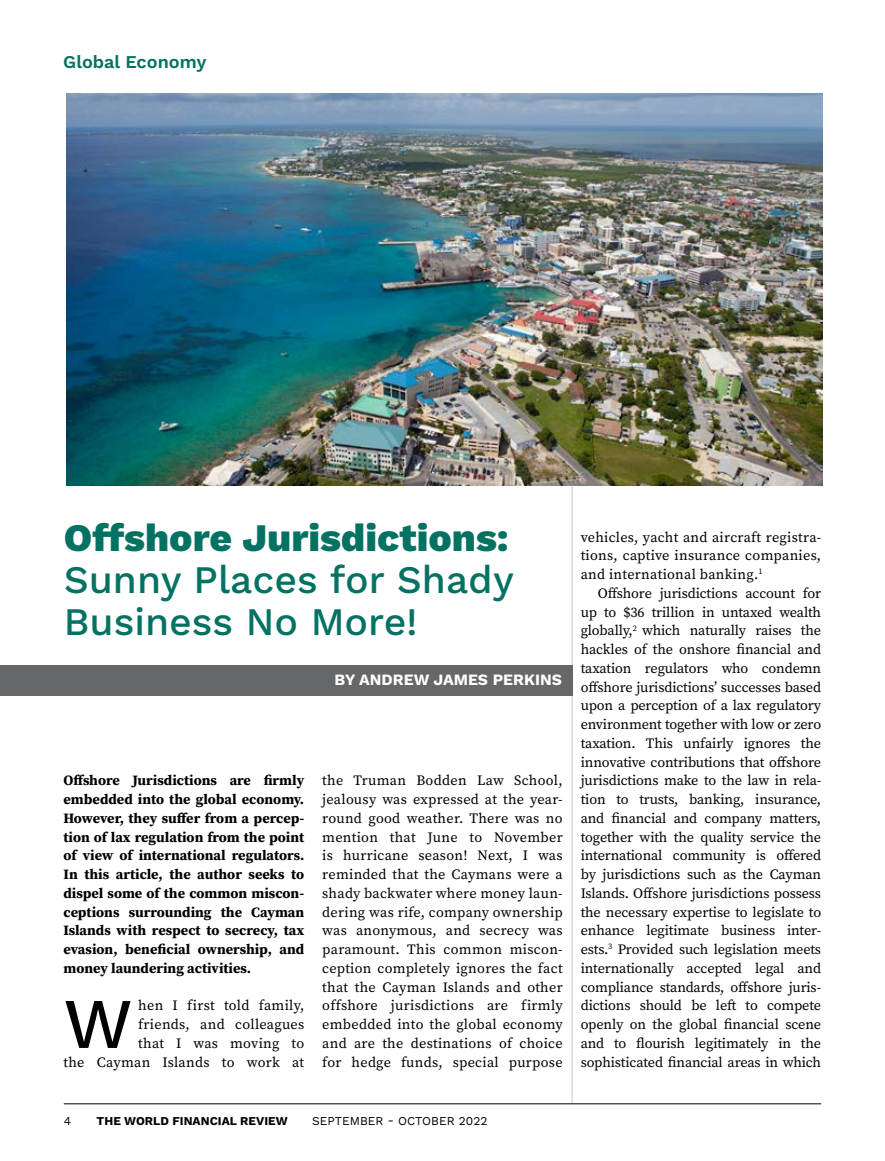
<style>
.page{position:relative;width:885px;height:1161px;background:#fff}
.page>*{position:absolute;margin:0;border:0;box-sizing:border-box;transform-origin:0 0}
.t1{font:500 71.1px "Work Sans";color:#000}
.t2{font:500 39px/42px "Work Sans";color:#047263}
.t3{font:800 39px "Work Sans";color:#047263}
.t4{font:600 18px "Work Sans";color:#047263}
.t5{font:700 15.75px "Work Sans";color:#fff}
.t6{font:14.25px/18.8px "Source Serif Pro";letter-spacing:.02em;color:#000;text-align:justify}
.t7{font:700 14.25px/18.8px "Source Serif Pro";color:#000;text-align:justify}
.t8{font:700 12px "Work Sans";color:#000}
.t9{font:12px "Work Sans";color:#000}
</style>
<div class="page">
<hr style="left:571px;top:485px;width:1px;height:619px;background:#c7c8c1">
<div style="left:0;top:665px;width:572px;height:31px;background:#666769"></div>
<img style="left:66px;top:94px;width:756px;height:391px">
<hr style="left:64px;top:1103px;width:757px;height:1px;background:#000">
<p class="t4" style="left:63px;top:51px;width:145px">Global Economy</p>
<h2 class="t3" style="left:64px;top:515px;width:446px">Offshore Jurisdictions:</h2>
<h2 class="t2" style="left:64px;top:560px;width:451px">Sunny Places for Shady<br>Business No More!</h2>
<p class="t5" style="left:334px;top:670px;width:229px">BY ANDREW JAMES PERKINS</p>
<p class="t7" style="left:63px;top:771px;width:242px">Offshore Jurisdictions are firmly embedded into the global economy.<br>However, they suffer from a percep&shy;tion of lax regulation from the point of view of international regulators.<br>In this article, the author seeks to dispel some of the common miscon&shy;ceptions surrounding the Cayman Islands with respect to secrecy, tax evasion, beneficial ownership, and money laundering activities.</p>
<h1 class="t1" style="left:63px;top:982px;width:71px">W</h1>
<p class="t6" style="left:63px;top:996px;width:242px;text-align:right">hen I first told family,<br>friends, and colleagues<br>that I was moving to<br>the Cayman Islands to work at</p>
<p class="t6" style="left:322px;top:771px;width:242px">the Truman Bodden Law School, jealousy was expressed at the year&shy;round good weather. There was no mention that June to November is hurricane season! Next, I was reminded that the Caymans were a shady backwater where money laun&shy;dering was rife, company ownership was anonymous, and secrecy was paramount. This common miscon&shy;ception completely ignores the fact that the Cayman Islands and other offshore jurisdictions are firmly embedded into the global economy and are the destinations of choice for hedge funds, special purpose</p>
<p class="t6" style="left:580px;top:527px;width:242px">vehicles, yacht and aircraft registra&shy;tions, captive insurance companies, and international banking.<sup>1</sup></p>
<p class="t6" style="left:580px;top:584px;width:242px;text-indent:17px">Offshore jurisdictions account for up to $36 trillion in untaxed wealth globally,<sup>2</sup> which naturally raises the hackles of the onshore financial and taxation regulators who condemn offshore jurisdictions’ successes based upon a perception of a lax regulatory environment together with low or zero taxation. This unfairly ignores the innovative contributions that offshore jurisdictions make to the law in rela&shy;tion to trusts, banking, insurance, and financial and company matters, together with the quality service the international community is offered by jurisdictions such as the Cayman Islands. Offshore jurisdictions possess the necessary expertise to legislate to enhance legitimate business inter&shy;ests.<sup>3</sup> Provided such legislation meets internationally accepted legal and compliance standards, offshore juris&shy;dictions should be left to compete openly on the global financial scene and to flourish legitimately in the sophisticated financial areas in which</p>
<p class="t9" style="left:64px;top:1113px;width:9px">4</p>
<p class="t8" style="left:97px;top:1114px;width:193px">THE WORLD FINANCIAL REVIEW</p>
<p class="t9" style="left:312px;top:1113px;width:177px">SEPTEMBER - OCTOBER 2022</p>
</div>
